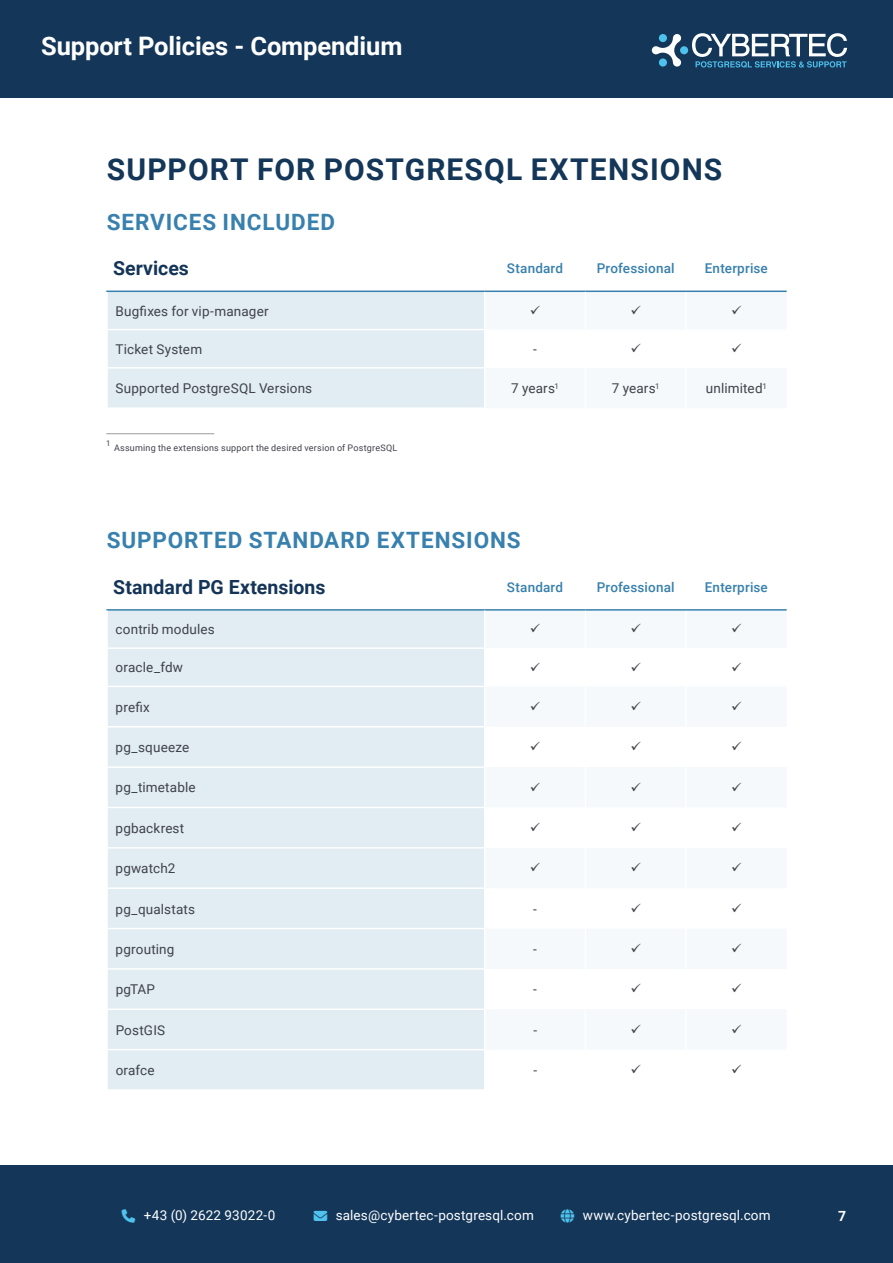
<style>
.page{position:relative;width:893px;height:1263px;background:#fff}
.page>*{position:absolute;margin:0;border:0;box-sizing:border-box;transform-origin:0 0}
.t1{font:700 30px "Roboto";letter-spacing:.04em;color:#143658}
.t2{font:700 25.5px "Roboto";letter-spacing:-.005em;color:#fff}
.t3{font:700 22.5px "Roboto";letter-spacing:.04em;color:#3880ad}
.t4{font:700 19.5px "Roboto";color:#153558}
.t5{font:700 13.95px "Roboto";color:#fff}
.t6{font:13.5px "Roboto";letter-spacing:.01em;color:#40424a}
.t7{font:13.5px "Roboto";letter-spacing:.015em;color:#fff}
.t8{font:500 13.5px "Roboto";letter-spacing:.01em;color:#3880ad}
.t9{font:9px "Roboto";letter-spacing:.025em;color:#40424a}
.t10{font:7.8px "Roboto";color:#40424a}
.s1{color:#4fc2ed}
</style>
<div class="page">
<hr style="left:106px;top:291px;width:379px;height:1px;background:#3880ad">
<hr style="left:106px;top:433px;width:108px;height:1px;background:#9c9b9b">
<div style="left:108px;top:611px;width:376px;height:478px;background:#e1ecf3"></div>
<hr style="left:106px;top:647px;width:379px;height:2px;background:#fff">
<hr style="left:106px;top:686px;width:379px;height:1px;background:#fff">
<hr style="left:106px;top:726px;width:379px;height:1px;background:#fff">
<hr style="left:106px;top:766px;width:379px;height:2px;background:#fff">
<hr style="left:106px;top:807px;width:379px;height:1px;background:#fff">
<hr style="left:106px;top:847px;width:379px;height:1px;background:#fff">
<hr style="left:106px;top:887px;width:379px;height:2px;background:#fff">
<hr style="left:106px;top:928px;width:379px;height:1px;background:#fff">
<hr style="left:106px;top:968px;width:379px;height:2px;background:#fff">
<hr style="left:106px;top:1008px;width:379px;height:2px;background:#fff">
<hr style="left:106px;top:1049px;width:379px;height:1px;background:#fff">
<hr style="left:106px;top:609px;width:379px;height:2px;background:#3880ad">
<hr style="left:485px;top:609px;width:100px;height:2px;background:#3880ad">
<hr style="left:585px;top:609px;width:101px;height:2px;background:#3880ad">
<hr style="left:686px;top:609px;width:101px;height:2px;background:#3880ad">
<div style="left:0;top:1165px;width:893px;height:98px;background:#143659"></div>
<div style="left:0;top:0;width:893px;height:98px;background:#143659"></div>
<div style="left:680px;top:46px;width:8px;height:8px;background:#4ec1ec;border-radius:50%"></div>
<svg style="left:652px;top:34px;width:30px;height:33px"></svg>
<svg style="left:692px;top:33px;width:155px;height:35px"></svg>
<svg style="left:108px;top:291px;width:679px;height:117px"></svg>
<h2 class="t2" style="left:41px;top:28px;width:363px">Support Policies - Compendium</h2>
<h1 class="t1" style="left:107px;top:148px;width:617px">SUPPORT FOR POSTGRESQL EXTENSIONS</h1>
<h3 class="t3" style="left:107px;top:206px;width:230px">SERVICES INCLUDED</h3>
<h3 class="t4" style="left:113px;top:255px;width:77px">Services</h3>
<p class="t8" style="left:507px;top:259px;width:58px">Standard</p>
<p class="t8" style="left:597px;top:259px;width:79px">Professional</p>
<p class="t8" style="left:705px;top:259px;width:65px">Enterprise</p>
<p class="t6" style="left:116px;top:301px;width:155px">Bugfixes for vip-manager</p>
<p class="t6" style="left:116px;top:339px;width:88px">Ticket System</p>
<p class="t6" style="left:533px;top:339px;width:5px">-</p>
<p class="t6" style="left:116px;top:379px;width:198px">Supported PostgreSQL Versions</p>
<p class="t6" style="left:511px;top:379px;width:49px">7 years<sup>1</sup></p>
<p class="t6" style="left:612px;top:379px;width:49px">7 years<sup>1</sup></p>
<p class="t6" style="left:706px;top:379px;width:63px">unlimited<sup>1</sup></p>
<p class="t10" style="left:106px;top:438px;width:6px">1</p>
<p class="t9" style="left:114px;top:441px;width:285px">Assuming the extensions support the desired version of PostgreSQL</p>
<h3 class="t3" style="left:107px;top:525px;width:415px">SUPPORTED STANDARD EXTENSIONS</h3>
<h3 class="t4" style="left:113px;top:573px;width:214px">Standard PG Extensions</h3>
<p class="t8" style="left:507px;top:577px;width:58px">Standard</p>
<p class="t8" style="left:597px;top:577px;width:79px">Professional</p>
<p class="t8" style="left:705px;top:577px;width:65px">Enterprise</p>
<p class="t6" style="left:116px;top:620px;width:101px">contrib modules</p>
<p class="t6" style="left:116px;top:658px;width:69px">oracle_fdw</p>
<p class="t6" style="left:116px;top:697px;width:36px">prefix</p>
<p class="t6" style="left:116px;top:738px;width:75px">pg_squeeze</p>
<p class="t6" style="left:116px;top:778px;width:82px">pg_timetable</p>
<p class="t6" style="left:116px;top:818px;width:70px">pgbackrest</p>
<p class="t6" style="left:116px;top:859px;width:61px">pgwatch2</p>
<p class="t6" style="left:116px;top:899px;width:81px">pg_qualstats</p>
<p class="t6" style="left:533px;top:899px;width:5px">-</p>
<p class="t6" style="left:116px;top:940px;width:60px">pgrouting</p>
<p class="t6" style="left:533px;top:940px;width:5px">-</p>
<p class="t6" style="left:116px;top:980px;width:41px">pgTAP</p>
<p class="t6" style="left:533px;top:980px;width:5px">-</p>
<p class="t6" style="left:116px;top:1020px;width:51px">PostGIS</p>
<p class="t6" style="left:533px;top:1020px;width:5px">-</p>
<p class="t6" style="left:116px;top:1061px;width:41px">orafce</p>
<p class="t6" style="left:533px;top:1061px;width:5px">-</p>
<p class="t7" style="left:144px;top:1206px;width:133px">+43 (0) 2622 93022-0</p>
<p class="t7" style="left:314px;top:1206px;width:222px"><span class="s1">→</span> sales@cybertec-postgresql.com</p>
<p class="t7" style="left:583px;top:1206px;width:189px">www.cybertec-postgresql.com</p>
<p class="t5" style="left:838px;top:1206px;width:10px">7</p>
</div>
